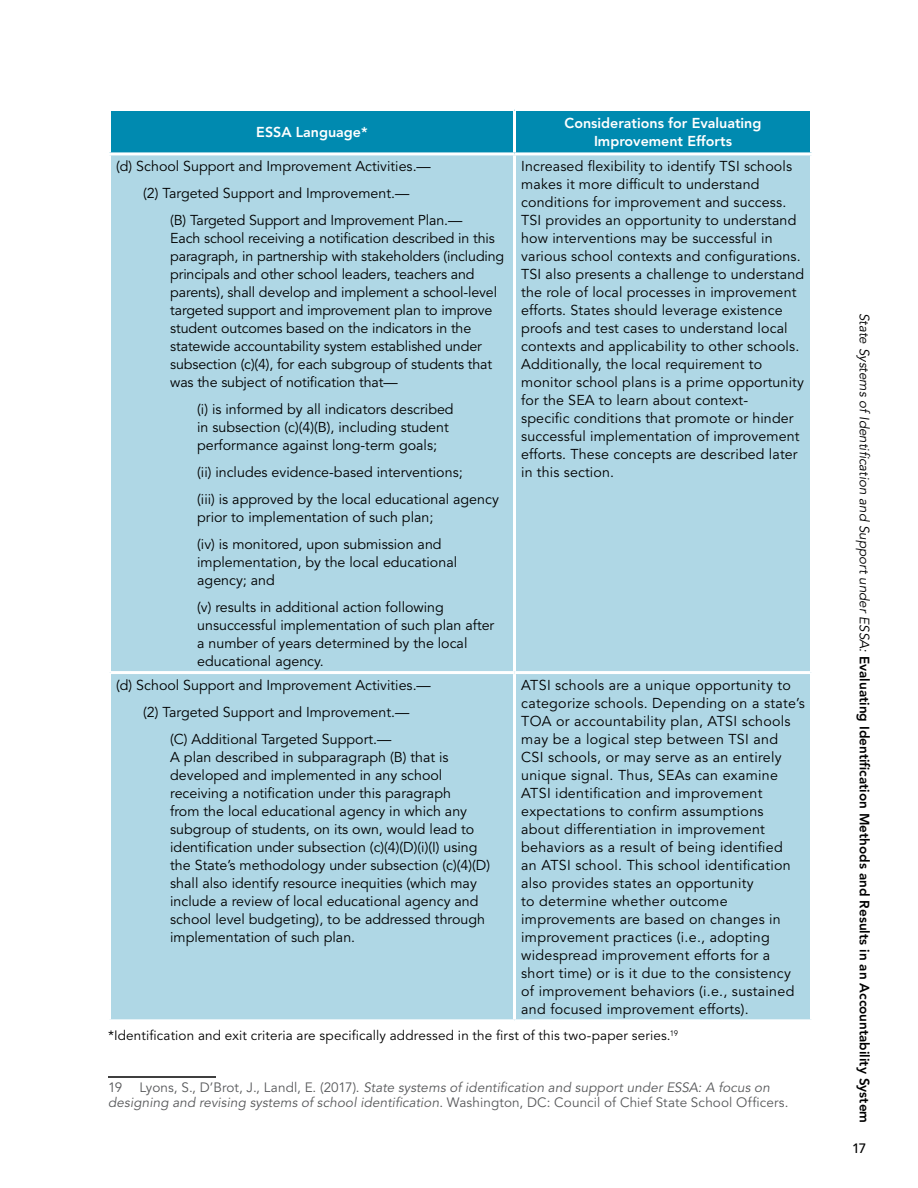
<style>
.page{position:relative;width:918px;height:1188px;background:#fff}
.page>*{position:absolute;margin:0;border:0;box-sizing:border-box;transform-origin:0 0}
.t1{font:14.25px/18px "Avenir LT Std";color:#000}
.t2{font:14.25px/18px "Avenir LT Std";letter-spacing:.02em;color:#000}
.t3{font:800 14.25px/18px "Avenir LT Std";color:#fff;text-align:center}
.t4{font:italic 13.5px/15px "Avenir LT Std";letter-spacing:.005em;color:#58595b}
.t5{font:800 13.5px "Avenir LT Std";color:#000}
.t6{font:13.5px "Avenir LT Std";letter-spacing:.01em;color:#000}
.t7{font:500 13.5px "Avenir LT Std";color:#000}
.t8{font:13.5px "Avenir LT Std";color:#58595b}
.s1{font-style:normal}
.s2{font-weight:400;font-style:italic}
</style>
<div class="page">
<div style="left:111px;top:111px;width:699px;height:41px;background:#008ab0"></div>
<div style="left:111px;top:155px;width:699px;height:864px;background:#afd7e5"></div>
<hr style="left:513px;top:111px;width:3px;height:41px;background:#fff">
<hr style="left:513px;top:155px;width:3px;height:516px;background:#fff">
<hr style="left:513px;top:674px;width:3px;height:345px;background:#fff">
<hr style="left:111px;top:671px;width:403px;height:3px;background:#fff">
<hr style="left:514px;top:671px;width:296px;height:3px;background:#fff">
<hr style="left:108px;top:1076px;width:108px;height:2px;background:#000">
<p class="t3" style="left:256px;top:123px;width:113px">ESSA Language*</p>
<p class="t3" style="left:565px;top:114px;width:198px">Considerations for Evaluating<br>Improvement Efforts</p>
<p class="t1" style="left:116px;top:154px;width:316px;line-height:26.8px;text-align:center">(d) School Support and Improvement Activities.— (2) Targeted Support and Improvement.—</p>
<p class="t1" style="left:170px;top:212px;width:336px">(B) Targeted Support and Improvement Plan.—<br>Each school receiving a notification described in this paragraph, in partnership with stakeholders (including principals and other school leaders, teachers and parents), shall develop and implement a school-level targeted support and improvement plan to improve student outcomes based on the indicators in the statewide accountability system established under subsection (c)(4), for each subgroup of students that was the subject of notification that—</p>
<p class="t1" style="left:197px;top:401px;width:258px">(i) is informed by all indicators described in subsection (c)(4)(B), including student performance against long-term goals;</p>
<p class="t1" style="left:197px;top:459px;width:303px;line-height:26.8px">(ii) includes evidence-based interventions;<br>(iii) is approved by the local educational agency</p>
<p class="t1" style="left:197px;top:504px;width:246px;line-height:26.8px">prior to implementation of such plan; (iv) is monitored, upon submission and</p>
<p class="t1" style="left:197px;top:553px;width:261px">implementation, by the local educational agency; and</p>
<p class="t1" style="left:197px;top:598px;width:299px">(v) results in additional action following unsuccessful implementation of such plan after a number of years determined by the local educational agency.</p>
<p class="t1" style="left:521px;top:158px;width:284px">Increased flexibility to identify TSI schools makes it more difficult to understand conditions for improvement and success.<br>TSI provides an opportunity to understand how interventions may be successful in various school contexts and configurations.<br>TSI also presents a challenge to understand the role of local processes in improvement efforts. States should leverage existence proofs and test cases to understand local contexts and applicability to other schools.<br>Additionally, the local requirement to monitor school plans is a prime opportunity for the SEA to learn about context-<br>specific conditions that promote or hinder successful implementation of improvement efforts. These concepts are described later in this section.</p>
<p class="t2" style="left:521px;top:676px;width:285px">ATSI schools are a unique opportunity to categorize schools. Depending on a state’s TOA or accountability plan, ATSI schools may be a logical step between TSI and<br>CSI schools, or may serve as an entirely unique signal. Thus, SEAs can examine ATSI identification and improvement expectations to confirm assumptions about differentiation in improvement behaviors as a result of being identified<br>an ATSI school. This school identification also provides states an opportunity<br>to determine whether outcome improvements are based on changes in improvement practices (i.e., adopting widespread improvement efforts for a short time) or is it due to the consistency of improvement behaviors (i.e., sustained and focused improvement efforts).</p>
<p class="t6" style="left:108px;top:1028px;width:572px">*Identification and exit criteria are specifically addressed in the first of this two-paper series.<sup>19</sup></p>
<p class="t8" style="left:108px;top:1080px;width:16px">19</p>
<p class="t1" style="left:116px;top:676px;width:316px">(d) School Support and Improvement Activities.—</p>
<p class="t1" style="left:143px;top:703px;width:268px">(2) Targeted Support and Improvement.—</p>
<p class="t1" style="left:170px;top:730px;width:223px">(C) Additional Targeted Support.—</p>
<p class="t1" style="left:170px;top:748px;width:321px">A plan described in subparagraph (B) that is developed and implemented in any school receiving a notification under this paragraph<br>from the local educational agency in which any subgroup of students, on its own, would lead to identification under subsection (c)(4)(D)(i)(I) using the State’s methodology under subsection (c)(4)(D) shall also identify resource inequities (which may include a review of local educational agency and school level budgeting), to be addressed through implementation of such plan.</p>
<p class="t4" style="left:108px;top:1080px;width:682px;text-indent:31px"><span class="s1">Lyons, S., D’Brot, J., Landl, E. (2017).</span> State systems of identification and support under ESSA: A focus on designing and revising systems of school identification<span class="s1">. Washington, DC: Council of Chief State School Officers.</span></p>
<p class="t5" style="left:872px;top:313px;width:812px;rotate:90deg"><span class="s2">State Systems of Identification and Support under ESSA:</span> Evaluating Identification Methods and Results in an Accountability System</p>
<p class="t7" style="left:852px;top:1141px;width:16px">17</p>
</div>
